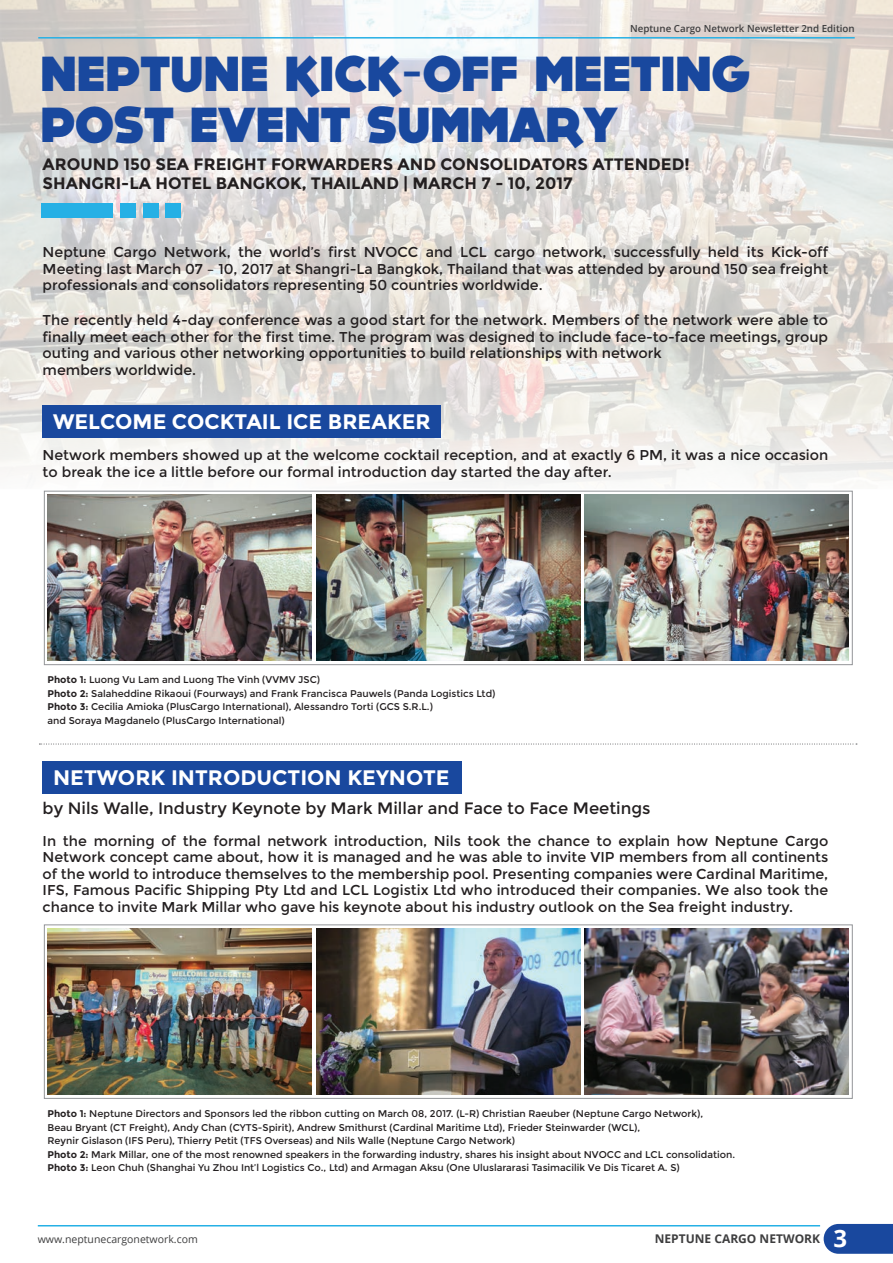
<style>
.page{position:relative;width:893px;height:1263px;background:#fff}
.page>*{position:absolute;margin:0;border:0;box-sizing:border-box;transform-origin:0 0}
.t1{font:800 49.5px/51px "DOCK11";color:#19489e}
.t2{font:700 21px "Montserrat";color:#fff}
.t3{font:700 16.5px/19.5px "Montserrat";color:#231f20}
.t4{font:16.5px "Montserrat";color:#231f20}
.t5{font:14.25px/16.5px "Montserrat";color:#231f20;text-align:justify}
.t6{font:700 12px "Open Sans";color:#3e3e3f}
.t7{font:10.5px "Open Sans";color:#3e3e3f}
.t8{font:9.75px/13.5px "Montserrat";color:#231f20}
.t9{font:600 9.75px "Open Sans";color:#3e3e3f}
.s1{font-weight:700}
.s2{font-size:24px;color:#fff}
</style>
<div class="page">
<img style="left:0;top:0;width:893px;height:1242px">
<svg style="left:824px;top:1224px;width:69px;height:30px;background:#2450a2"></svg>
<hr style="left:38px;top:37px;width:817px;height:2px;background:#26b0e5">
<hr style="left:38px;top:1225px;width:782px;height:1px;background:#26b0e5">
<div style="left:41px;top:203px;width:71px;height:15px;background:#26b0e5"></div>
<div style="left:120px;top:203px;width:15px;height:15px;background:#26b0e5"></div>
<div style="left:143px;top:203px;width:15px;height:15px;background:#26b0e5"></div>
<div style="left:166px;top:203px;width:15px;height:15px;background:#26b0e5"></div>
<div style="left:44px;top:491px;width:808px;height:174px;border:1px solid #939598"></div>
<svg style="left:39px;top:744px;width:818px;height:1px"></svg>
<img style="left:47px;top:494px;width:265px;height:167px">
<img style="left:316px;top:494px;width:264px;height:167px">
<img style="left:584px;top:494px;width:265px;height:167px">
<img style="left:47px;top:928px;width:265px;height:166px">
<img style="left:316px;top:928px;width:264px;height:166px">
<img style="left:584px;top:928px;width:265px;height:166px">
<div style="left:43px;top:406px;width:398px;height:32px;background:#19489e"></div>
<div style="left:43px;top:761px;width:419px;height:33px;background:#19489e"></div>
<p class="t9" style="left:630px;top:22px;width:226px">Neptune Cargo Network Newsletter 2nd Edition</p>
<h1 class="t1" style="left:40px;top:49px;width:711px">NEPTUNE KICK-OFF MEETING<br>POST EVENT SUMMARY</h1>
<p class="t3" style="left:43px;top:154px;width:648px">AROUND 150 SEA FREIGHT FORWARDERS AND CONSOLIDATORS ATTENDED!<br>SHANGRI-LA HOTEL BANGKOK, THAILAND | MARCH 7 - 10, 2017</p>
<p class="t5" style="left:43px;top:244px;width:787px">Neptune Cargo Network, the world’s first NVOCC and LCL cargo network, successfully held its Kick-off Meeting last March 07 – 10, 2017 at Shangri-La Bangkok, Thailand that was attended by around 150 sea freight professionals and consolidators representing 50 countries worldwide.</p>
<p class="t5" style="left:43px;top:312px;width:787px;text-align:left">The recently held 4-day conference was a good start for the network. Members of the network were able to finally meet each other for the first time. The program was designed to include face-to-face meetings, group outing and various other networking opportunities to build relationships with network<br>members worldwide.</p>
<h2 class="t2" style="left:53px;top:409px;width:38px">WELCOME</h2>
<h2 class="t2" style="left:172px;top:409px;width:25px">COCKTAIL</h2>
<h2 class="t2" style="left:286px;top:409px;width:72px">ICE BREAKER</h2>
<p class="t5" style="left:43px;top:447px;width:787px">Network members showed up at the welcome cocktail reception, and at exactly 6 PM, it was a nice occasion to break the ice a little before our formal introduction day started the day after.</p>
<p class="t8" style="left:47px;top:673px;width:449px"><span class="s1">PHOTO 1:</span> Luong Vu Lam and Luong The Vinh (VVMV JSC)<br><span class="s1">PHOTO 2:</span> Salaheddine Rikaoui (Fourways) and Frank Francisca Pauwels (Panda Logistics Ltd)<br><span class="s1">PHOTO 3:</span> Cecilia Amioka (PlusCargo I nternational), Alessandro Torti (GCS</p>
<p class="t8" style="left:403px;top:700px;width:32px">S.R.L.)</p>
<p class="t8" style="left:47px;top:714px;width:239px">and Soraya Magdanelo (PlusCargo I nternational)</p>
<h2 class="t2" style="left:53px;top:765px;width:34px">NETWORK</h2>
<h2 class="t2" style="left:171px;top:765px;width:23px">INTRODUCTION</h2>
<h2 class="t2" style="left:347px;top:765px;width:58px">KEYNOTE</h2>
<p class="t4" style="left:43px;top:798px;width:609px">by Nils Walle, I ndustry Keynote by Mark Millar and Face to Face Meetings</p>
<p class="t5" style="left:43px;top:833px;width:787px">I n the morning of the formal network introduction, Nils took the chance to explain how Neptune Cargo Network concept came about, how it is managed and he was able to invite VI P members from all continents of the world to introduce themselves to the membership pool. Presenting companies were Cardinal Maritime, IFS, Famous Pacific Shipping Pty Ltd and LCL Logistix Ltd who introduced their companies. We also took the chance to invite Mark Millar who gave his keynote about his industry outlook on the Sea freight industry.</p>
<p class="t8" style="left:47px;top:1107px;width:657px"><span class="s1">PHOTO 1:</span> Neptune Directors and Sponsors led the ribbon cutting on March 08, 2017. (L-R) Christian Raeuber (Neptune Cargo Network),<br>Beau Bryant (CT Freight), Andy Chan (CYTS-Spirit), Andrew Smithurst (Cardinal Maritime Ltd), Frieder Steinwarder (WCL),<br>Reynir Gislason (IFS</p>
<p class="t8" style="left:47px;top:1134px;width:560px;text-indent:217px">Overseas) and Nils Walle (Neptune Cargo Network)<br><span class="s1">PHOTO 2:</span> Mark Millar, one of the most renowned speakers in the forwarding industry, shares his insight about NVOCC</p>
<p class="t8" style="left:146px;top:1134px;width:105px">Peru), Thierry Petit (TFS</p>
<p class="t8" style="left:47px;top:1148px;width:689px;text-indent:576px">and LCL consolidation.<br><span class="s1">PHOTO 3:</span> Leon Chuh (Shanghai Yu Zhou I nt’l Logistics Co., Ltd) and Armagan Aksu (One Uluslararasi Tasimacilik Ve Dis Ticaret A. S)</p>
<p class="t7" style="left:38px;top:1232px;width:162px">www.neptunecargonetwork.com</p>
<p class="t6" style="left:655px;top:1230px;width:194px">NEPTUNE CARGO NETWORK <span class="s2">3</span></p>
</div>
